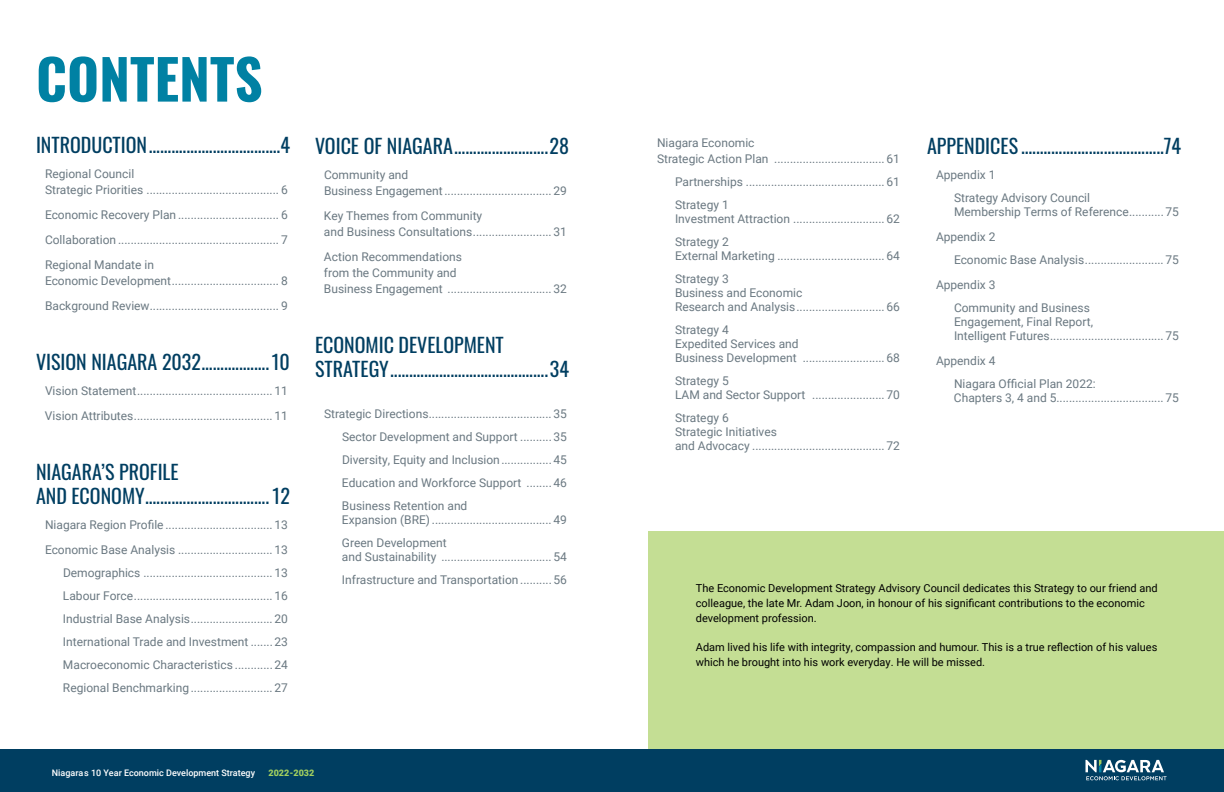
<style>
.page{position:relative;width:1224px;height:792px;background:#fff}
.page>*{position:absolute;margin:0;border:0;box-sizing:border-box;transform-origin:0 0}
.t1{font:700 55px "Oswald";color:#0081a3}
.t2{font:20px/24px "Oswald";color:#003e61}
.t3{font:12px/14px "Roboto";color:#6a7881}
.t4{font:11px "Roboto";color:#000}
.t5{font:500 9px "Roboto";color:#fff}
.t6{font:900 9px "Roboto";color:#a2cf5f}
</style>
<div class="page">
<div style="left:648px;top:531px;width:576px;height:217px;background:#c4de94"></div>
<div style="left:0;top:749px;width:1224px;height:43px;background:#003e61"></div>
<svg style="left:1086px;top:760px;width:81px;height:20px"></svg>
<h2 class="t1" style="left:36px;top:50px;width:228px">CONTENTS</h2>
<h2 class="t2" style="left:36px;top:131px;width:255px">INTRODUCTION...................................4</h2>
<p class="t3" style="left:45px;top:165px;width:244px;line-height:16px">Regional Council<br>Strategic Priorities .......................................... 6</p>
<p class="t3" style="left:45px;top:207px;width:244px">Economic Recovery Plan ................................ 6</p>
<p class="t3" style="left:45px;top:232px;width:244px">Collaboration ................................................... 7</p>
<p class="t3" style="left:45px;top:256px;width:244px;line-height:16px">Regional Mandate in<br>Economic Development.................................. 8</p>
<p class="t3" style="left:45px;top:298px;width:244px">Background Review......................................... 9</p>
<p class="t2" style="left:36px;top:348px;width:256px">VISION NIAGARA 2032..................10</p>
<p class="t3" style="left:45px;top:383px;width:245px">Vision Statement........................................... 11</p>
<p class="t3" style="left:45px;top:408px;width:245px">Vision Attributes............................................ 11</p>
<p class="t2" style="left:36px;top:458px;width:256px">NIAGARA’S PROFILE<br>AND ECONOMY................................. 12</p>
<p class="t3" style="left:45px;top:517px;width:245px">Niagara Region Profile .................................. 13</p>
<p class="t3" style="left:45px;top:542px;width:245px">Economic Base Analysis .............................. 13</p>
<p class="t3" style="left:63px;top:565px;width:227px">Demographics ......................................... 13</p>
<p class="t3" style="left:63px;top:588px;width:227px">Labour Force............................................ 16</p>
<p class="t3" style="left:63px;top:611px;width:227px">Industrial Base Analysis.......................... 20</p>
<p class="t3" style="left:63px;top:634px;width:227px">International Trade and Investment ....... 23</p>
<p class="t3" style="left:63px;top:657px;width:227px">Macroeconomic Characteristics ............ 24</p>
<p class="t3" style="left:63px;top:680px;width:227px">Regional Benchmarking .......................... 27</p>
<p class="t2" style="left:315px;top:132px;width:255px">VOICE OF NIAGARA.........................28</p>
<p class="t3" style="left:324px;top:166px;width:245px;line-height:16px">Community and<br>Business Engagement .................................. 29</p>
<p class="t3" style="left:324px;top:207px;width:245px;line-height:16px">Key Themes from Community<br>and Business Consultations......................... 31</p>
<p class="t3" style="left:324px;top:248px;width:245px;line-height:16px">Action Recommendations<br>from the Community and<br>Business Engagement ................................. 32</p>
<p class="t2" style="left:315px;top:331px;width:255px">ECONOMIC DEVELOPMENT<br>STRATEGY..........................................34</p>
<p class="t3" style="left:324px;top:406px;width:245px">Strategic Directions....................................... 35</p>
<p class="t3" style="left:342px;top:429px;width:227px">Sector Development and Support .......... 35</p>
<p class="t3" style="left:342px;top:452px;width:227px">Diversity, Equity and Inclusion................ 45</p>
<p class="t3" style="left:342px;top:475px;width:227px">Education and Workforce Support ........ 46</p>
<p class="t3" style="left:342px;top:498px;width:227px">Business Retention and<br>Expansion (BRE) ...................................... 49</p>
<p class="t3" style="left:342px;top:535px;width:227px">Green Development<br>and Sustainability ................................... 54</p>
<p class="t3" style="left:342px;top:572px;width:227px">Infrastructure and Transportation .......... 56</p>
<p class="t5" style="left:52px;top:766px;width:205px">Niagaras 10 Year Economic Development Strategy</p>
<p class="t6" style="left:269px;top:766px;width:47px">2022-2032</p>
<p class="t3" style="left:657px;top:134px;width:245px;line-height:16px">Niagara Economic<br>Strategic Action Plan ................................... 61</p>
<p class="t3" style="left:675px;top:174px;width:227px">Partnerships ............................................ 61</p>
<p class="t3" style="left:675px;top:197px;width:55px">Strategy 1</p>
<p class="t3" style="left:675px;top:211px;width:227px">Investment Attraction ............................. 62</p>
<p class="t3" style="left:675px;top:234px;width:227px">Strategy 2<br>External Marketing .................................. 64</p>
<p class="t3" style="left:675px;top:271px;width:227px">Strategy 3<br>Business and Economic<br>Research and Analysis............................ 66</p>
<p class="t3" style="left:675px;top:322px;width:227px">Strategy 4<br>Expedited Services and<br>Business Development .......................... 68</p>
<p class="t3" style="left:675px;top:373px;width:227px">Strategy 5<br>LAM and Sector Support ....................... 70</p>
<p class="t3" style="left:675px;top:410px;width:55px">Strategy 6</p>
<p class="t3" style="left:675px;top:424px;width:227px">Strategic Initiatives<br>and Advocacy .......................................... 72</p>
<p class="t2" style="left:927px;top:132px;width:255px">APPENDICES ......................................74</p>
<p class="t3" style="left:936px;top:167px;width:61px">Appendix 1</p>
<p class="t3" style="left:954px;top:190px;width:227px">Strategy Advisory Council<br>Membership Terms of Reference........... 75</p>
<p class="t3" style="left:936px;top:229px;width:61px">Appendix 2</p>
<p class="t3" style="left:954px;top:252px;width:227px">Economic Base Analysis......................... 75</p>
<p class="t3" style="left:936px;top:277px;width:61px">Appendix 3</p>
<p class="t3" style="left:954px;top:300px;width:227px">Community and Business<br>Engagement, Final Report,<br>Intelligent Futures.................................... 75</p>
<p class="t3" style="left:936px;top:353px;width:61px">Appendix 4</p>
<p class="t3" style="left:954px;top:376px;width:227px">Niagara Official Plan 2022:<br>Chapters 3, 4 and 5.................................. 75</p>
<p class="t4" style="left:696px;top:580px;width:463px">The Economic Development Strategy Advisory Council dedicates this Strategy to our friend and</p>
<p class="t4" style="left:696px;top:595px;width:451px">colleague, the late Mr. Adam Joon, in honour of his significant contributions to the economic</p>
<p class="t4" style="left:696px;top:610px;width:123px">development profession.</p>
<p class="t4" style="left:696px;top:640px;width:463px">Adam lived his life with integrity, compassion and humour. This is a true reflection of his values</p>
<p class="t4" style="left:696px;top:655px;width:291px">which he brought into his work everyday. He will be missed.</p>
</div>
